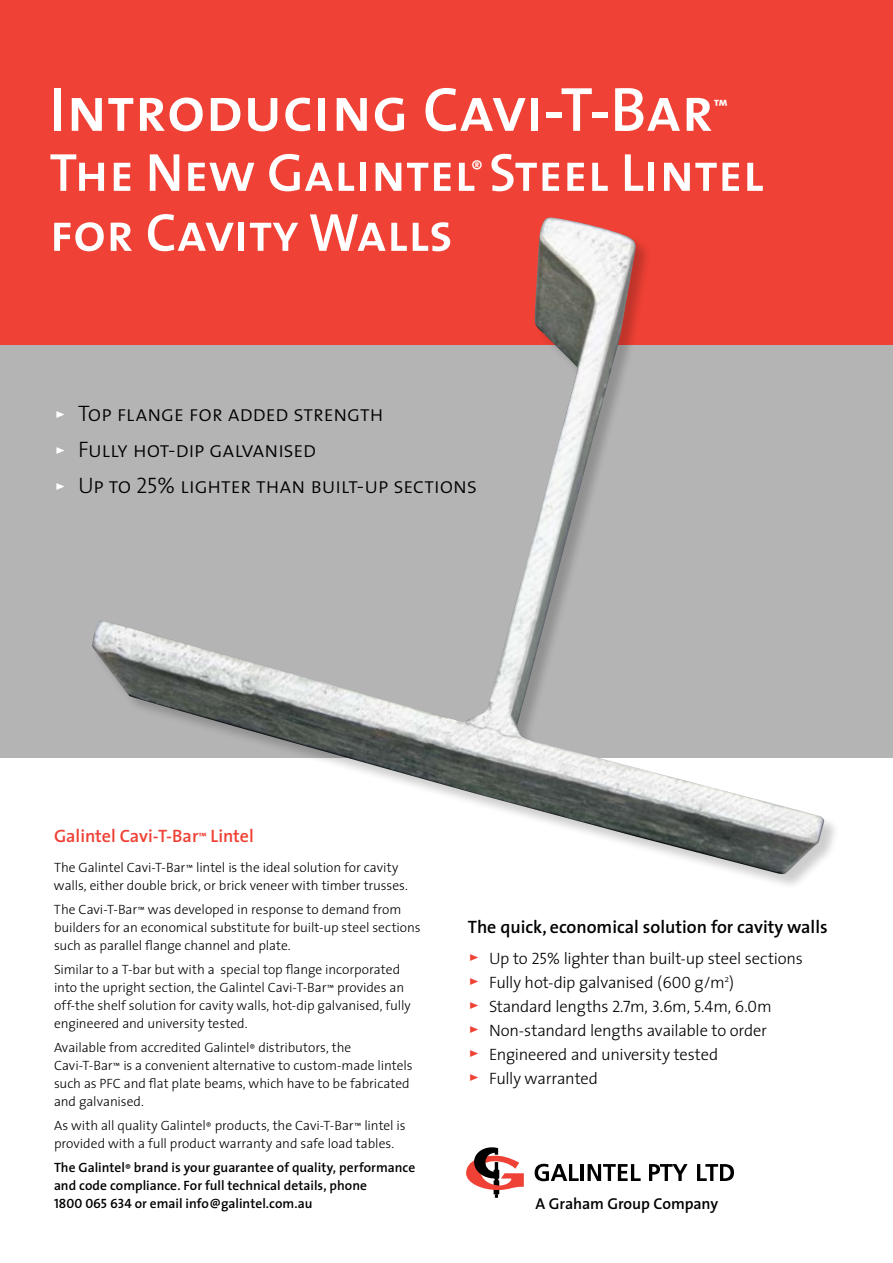
<style>
.page{position:relative;width:893px;height:1263px;background:#fff}
.page>*{position:absolute;margin:0;border:0;box-sizing:border-box;transform-origin:0 0}
.t1{font:63px "The Sans Semi Bold Caps";color:#fff}
.t2{font:54px "The Sans Semi Bold Caps";color:#fff}
.t3{font:22.5px/36px "The Sans Light Caps";letter-spacing:-.02em;color:#000}
.t4{font:21px "The Sans Semi Bold Caps";color:#fff}
.t5{font:600 18px "The Sans";color:#000}
.t6{font:600 18px "The Sans";color:#ef4135}
.t7{font:300 16.5px/24px "The Sans";letter-spacing:-.015em;color:#000}
.t8{font:600 15.9px "The Sans";letter-spacing:-.01em;color:#000}
.t9{font:300 13.5px/18px "The Sans";letter-spacing:-.005em;color:#000}
.t10{font:600 13.5px/18px "The Sans";color:#000}
.s1{color:#fff}
.s2{font-size:12px}
.s3{font-size:10.5px}
.s4{font-family:"The Sans Semi Bold Caps";font-weight:400}
.s5{font-family:"The Sans Light Caps";font-weight:400;font-size:22.5px;color:#ef4135}
.s6{font-family:"The Sans Light Caps";font-weight:400}
</style>
<div class="page">
<div style="left:0;top:342px;width:893px;height:416px;background:#b4b4b5"></div>
<div style="left:0;top:0;width:893px;height:344px;background:#ef4135"></div>
<div style="left:92px;top:218px;width:747px;height:672px;background:#000;opacity:.2"></div>
<img style="left:92px;top:217px;width:733px;height:658px">
<svg style="left:466px;top:1147px;width:58px;height:51px"></svg>
<svg style="left:535px;top:1164px;width:44px;height:17px"></svg>
<hr style="left:580px;top:1164px;width:4px;height:17px;background:#000">
<svg style="left:588px;top:1164px;width:53px;height:17px"></svg>
<svg style="left:649px;top:1164px;width:39px;height:17px"></svg>
<svg style="left:697px;top:1164px;width:37px;height:17px"></svg>
<h1 class="t1" style="left:50px;top:57px;width:666px">Introducing Cavi-T-Bar</h1>
<h3 class="t4" style="left:714px;top:90px;width:16px">™</h3>
<h2 class="t2" style="left:50px;top:128px;width:716px">The New Galintel Steel Lintel</h2>
<h3 class="t4" style="left:471px;top:151px;width:13px">®</h3>
<h2 class="t2" style="left:49px;top:188px;width:405px">for Cavity Walls</h2>
<h3 class="t3" style="left:54px;top:395px;width:425px"><span class="s1">&gt;</span> Top flange for added strength<br><span class="s1">&gt;</span> Fully hot-dip galvanised<br><span class="s1">&gt;</span> Up to 25% lighter than built-up sections</h3>
<h3 class="t6" style="left:54px;top:821px;width:201px">Galintel Cavi-T-Bar<span class="s2">™</span> Lintel</h3>
<p class="t9" style="left:54px;top:858px;width:355px">The Galintel Cavi-T-Bar<span class="s3">™</span> lintel is the ideal solution for cavity walls, either double brick, or brick veneer with timber trusses.</p>
<p class="t9" style="left:54px;top:900px;width:368px">The Cavi-T-Bar<span class="s3">™</span> was developed in response to demand from builders for an economical substitute for built-up steel sections such as parallel flange channel and plate.</p>
<p class="t9" style="left:54px;top:960px;width:358px">Similar to a T-bar but with a special top flange incorporated into the upright section, the Galintel Cavi-T-Bar<span class="s3">™</span> provides an off-the shelf solution for cavity walls, hot-dip galvanised, fully engineered and university tested.</p>
<p class="t9" style="left:54px;top:1038px;width:360px">Available from accredited Galintel<span class="s3">®</span> distributors, the Cavi-T-Bar<span class="s3">™</span> is a convenient alternative to custom-made lintels such as PFC and flat plate beams, which have to be fabricated and galvanised.</p>
<p class="t9" style="left:54px;top:1116px;width:353px">As with all quality Galintel<span class="s3">®</span> products, the Cavi-T-Bar<span class="s3">™</span> lintel is provided with a full product warranty and safe load tables.</p>
<p class="t10" style="left:54px;top:1158px;width:363px">The Galintel<span class="s3">®</span> brand is your guarantee of quality, performance and code compliance. For full technical details, phone<br><span class="s4">1800 065 634</span> or email info@galintel.com.au</p>
<h3 class="t5" style="left:468px;top:912px;width:361px">The quick, economical solution for cavity walls</h3>
<p class="t7" style="left:468px;top:945px;width:336px"><span class="s5">&gt;</span> Up to <span class="s6">25</span>% lighter than built-up steel sections <span class="s5">&gt;</span> Fully hot-dip galvanised (<span class="s6">600</span> g/m<sup>2</sup>)<br><span class="s5">&gt;</span> Standard lengths <span class="s6">2.7</span>m, <span class="s6">3.6</span>m, <span class="s6">5.4</span>m, <span class="s6">6.0</span>m<br><span class="s5">&gt;</span> Non-standard lengths available to order<br><span class="s5">&gt;</span> Engineered and university tested<br><span class="s5">&gt;</span> Fully warranted</p>
<p class="t8" style="left:536px;top:1191px;width:184px">A Graham Group Company</p>
</div>
